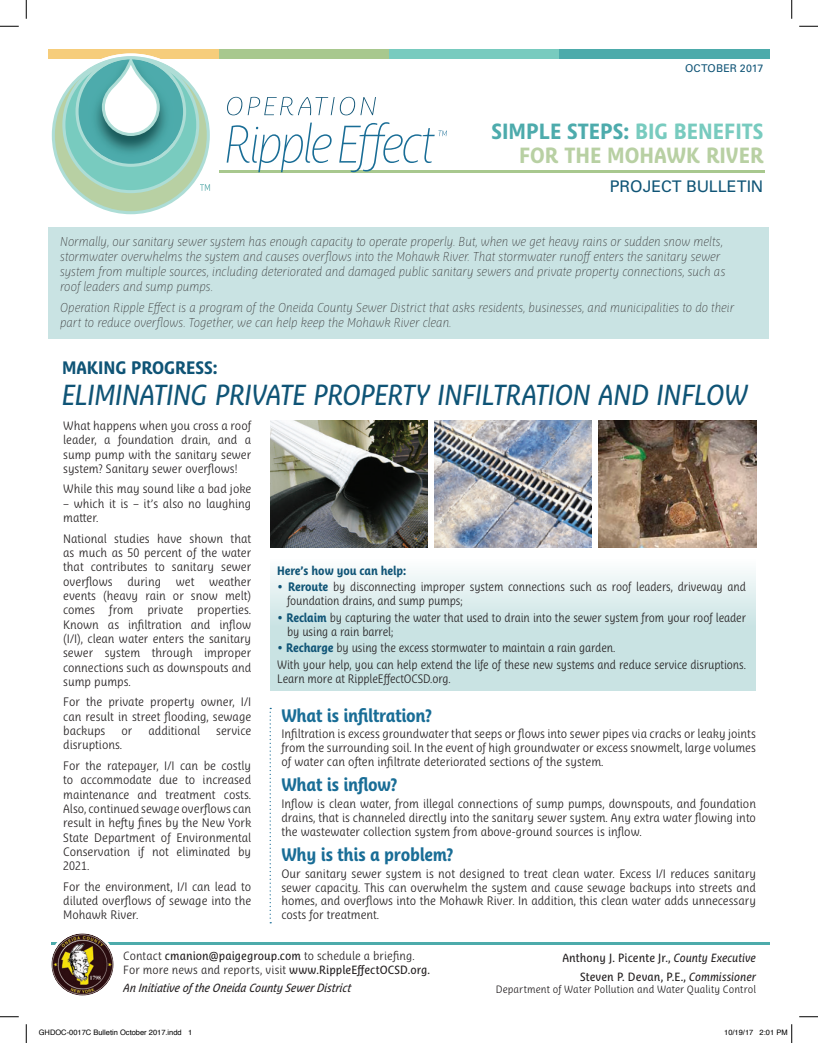
<style>
.page{position:relative;width:818px;height:1043px;background:#fff}
.page>*{position:absolute;margin:0;border:0;box-sizing:border-box;transform-origin:0 0}
.t1{font:italic 28.12px "Ayita Pro";letter-spacing:-.01em;color:#0f5476}
.t2{font:700 21.38px/24px "Ayita Pro";color:#b8d0a3;text-align:right}
.t3{font:700 17.5px "Ayita Pro";letter-spacing:-.015em;color:#196d96;scale:.96 1}
.t4{font:700 17.5px "Ayita Pro";letter-spacing:-.005em;color:#0f5476}
.t5{font:16px "Univers LT Std";letter-spacing:-.005em;color:#0f5476}
.t6{font:italic 100 12.5px/15px "Ayita Pro";color:#231f20}
.t7{font:300 11.88px/14.2px "Ayita Pro";color:#231f20;text-align:justify}
.t8{font:300 11.88px/13.8px "Ayita Pro";color:#231f20;scale:.95 1}
.t9{font:700 11.88px "Ayita Pro";letter-spacing:-.005em;color:#0f5476;scale:.95 1}
.t10{font:300 11.5px/13.9px "Ayita Pro";letter-spacing:.005em;color:#231f20}
.t11{font:11.5px "Ayita Pro";letter-spacing:.005em;color:#231f20}
.t12{font:italic 11.5px "Ayita Pro";color:#231f20}
.t13{font:10.62px "Univers LT Std";letter-spacing:.015em;color:#0f5476}
.t14{font:300 10.25px "Ayita Pro";letter-spacing:.01em;color:#231f20}
.t15{font:7.5px "Helvetica";color:#000}
.s1{color:#4dabac}
.s2{color:#78cbbf}
.s3{font-weight:700;color:#0f5476}
.s4{font-weight:400}
.s5{font-style:italic}
</style>
<div class="page">
<div style="left:270px;top:558px;width:486px;height:133px;background:linear-gradient(to bottom,#f2f8f8,#bbdcdc)"></div>
<div style="left:49px;top:227px;width:720px;height:111px;background:#c9e3e3"></div>
<div style="left:219px;top:49px;width:170px;height:9px;background:#a8c88e"></div>
<hr style="left:219px;top:170px;width:545px;height:2px;background:#a8c88e">
<div style="left:49px;top:49px;width:170px;height:9px;background:#f6cd7b"></div>
<div style="left:389px;top:49px;width:170px;height:9px;background:#78cbbf"></div>
<div style="left:559px;top:49px;width:210px;height:9px;background:#4dabab"></div>
<hr style="left:51px;top:942px;width:718px;height:3px;background:#4dabab">
<img style="left:111px;top:53px;width:40px;height:3px">
<svg style="left:52px;top:56px;width:158px;height:158px"></svg>
<svg style="left:226px;top:123px;width:105px;height:49px"></svg>
<svg style="left:339px;top:122px;width:108px;height:50px"></svg>
<svg style="left:227px;top:97px;width:15px;height:18px"></svg>
<svg style="left:248px;top:97px;width:86px;height:18px"></svg>
<svg style="left:340px;top:97px;width:36px;height:18px"></svg>
<img style="left:51px;top:933px;width:63px;height:62px;border-radius:31px">
<div style="left:49px;top:930px;width:67px;height:68px;border:3px solid #fff;border-radius:50%"></div>
<img style="left:434px;top:420px;width:157px;height:127px">
<img style="left:598px;top:420px;width:158px;height:127px">
<img style="left:270px;top:420px;width:157px;height:127px">
<svg style="left:269px;top:708px;width:2px;height:215px"></svg>
<svg style="left:0;top:25px;width:19px;height:2px"></svg>
<svg style="left:799px;top:25px;width:19px;height:2px"></svg>
<svg style="left:0;top:1016px;width:19px;height:1px"></svg>
<svg style="left:799px;top:1016px;width:19px;height:1px"></svg>
<svg style="left:25px;top:0;width:2px;height:19px"></svg>
<svg style="left:25px;top:1024px;width:2px;height:18px"></svg>
<svg style="left:791px;top:0;width:1px;height:19px"></svg>
<svg style="left:791px;top:1024px;width:1px;height:18px"></svg>
<p class="t13" style="left:685px;top:62px;width:80px">OCTOBER 2017</p>
<p class="t2" style="left:491px;top:119px;width:273px"><span class="s1">SIMPLE STEPS:</span> <span class="s2">BIG BENEFITS<br></span>FOR THE MOHAWK RIVER</p>
<p class="t5" style="left:609px;top:177px;width:155px">PROJECT BULLETIN</p>
<p class="t6" style="left:60px;top:234px;width:666px">Normally, our sanitary sewer system has enough capacity to operate properly. But, when we get heavy rains or sudden snow melts, stormwater overwhelms the system and causes overflows into the Mohawk River. That stormwater runoff enters the sanitary sewer system from multiple sources, including deteriorated and damaged public sanitary sewers and private property connections, such as roof leaders and sump pumps.</p>
<p class="t6" style="left:60px;top:299px;width:675px">Operation Ripple Effect is a program of the Oneida County Sewer District that asks residents, businesses, and municipalities to do their part to reduce overflows. Together, we can help keep the Mohawk River clean.</p>
<p class="t4" style="left:62px;top:357px;width:157px">MAKING PROGRESS:</p>
<p class="t1" style="left:62px;top:379px;width:687px">ELIMINATING PRIVATE PROPERTY INFILTRATION AND INFLOW</p>
<p class="t7" style="left:63px;top:418px;width:189px">What happens when you cross a roof leader, a foundation drain, and a sump pump with the sanitary sewer system? Sanitary sewer overflows!</p>
<p class="t7" style="left:63px;top:482px;width:189px">While this may sound like a bad joke</p>
<p class="t7" style="left:63px;top:496px;width:189px">– which it is – it’s also no laughing matter.</p>
<p class="t7" style="left:63px;top:531px;width:189px">National studies have shown that as much as 50 percent of the water that contributes to sanitary sewer overflows during wet weather events (heavy rain or snow melt) comes from private properties.<br>Known as infiltration and inflow (I/I), clean water enters the sanitary sewer system through improper connections such as downspouts and sump pumps.</p>
<p class="t7" style="left:63px;top:695px;width:189px">For the private property owner, I/I can result in street flooding, sewage backups</p>
<p class="t7" style="left:121px;top:723px;width:12px">or</p>
<p class="t7" style="left:148px;top:723px;width:53px">additional</p>
<p class="t7" style="left:216px;top:723px;width:36px">service</p>
<p class="t7" style="left:63px;top:738px;width:61px">disruptions.</p>
<p class="t7" style="left:63px;top:758px;width:189px">For the ratepayer, I/I can be costly to accommodate due to increased maintenance and treatment costs.<br>Also, continued sewage overflows can result in hefty fines by the New York State Department of Environmental Conservation if not eliminated by 2021.</p>
<p class="t7" style="left:63px;top:879px;width:189px">For the environment, I/I can lead to diluted overflows of sewage into the Mohawk River.</p>
<p class="t9" style="left:277px;top:563px;width:137px">Here’s how you can help:</p>
<p class="t8" style="left:287px;top:580px;width:484px;text-indent:-10px"><span class="s3">• Reroute</span> by disconnecting improper system connections such as roof leaders, driveway and foundation drains, and sump pumps;</p>
<p class="t8" style="left:287px;top:610px;width:484px;text-indent:-10px"><span class="s3">• Reclaim</span> by capturing the water that used to drain into the sewer system from your roof leader by using a rain barrel;</p>
<p class="t8" style="left:277px;top:641px;width:357px"><span class="s3">• Recharge</span> by using the excess stormwater to maintain a rain garden.</p>
<p class="t8" style="left:277px;top:657px;width:495px">With your help, you can help extend the life of these new systems and reduce service disruptions.<br>Learn more at RippleEffectOCSD.org.</p>
<p class="t3" style="left:281px;top:705px;width:158px">What is infiltration?</p>
<p class="t7" style="left:281px;top:727px;width:476px;line-height:13.8px">Infiltration is excess groundwater that seeps or flows into sewer pipes via cracks or leaky joints from the surrounding soil. In the event of high groundwater or excess snowmelt, large volumes of water can often infiltrate deteriorated sections of the system.</p>
<p class="t3" style="left:281px;top:774px;width:122px">What is inflow?</p>
<p class="t7" style="left:281px;top:796px;width:476px;line-height:13.8px">Inflow is clean water, from illegal connections of sump pumps, downspouts, and foundation drains, that is channeled directly into the sanitary sewer system. Any extra water flowing into the wastewater collection system from above-ground sources is inflow.</p>
<p class="t3" style="left:281px;top:844px;width:181px">Why is this a problem?</p>
<p class="t7" style="left:281px;top:866px;width:476px;line-height:13.8px">Our sanitary sewer system is not designed to treat clean water. Excess I/I reduces sanitary sewer capacity. This can overwhelm the system and cause sewage backups into streets and homes, and overflows into the Mohawk River. In addition, this clean water adds unnecessary costs for treatment.</p>
<p class="t10" style="left:123px;top:949px;width:308px">Contact <span class="s4">cmanion@paigegroup.com</span> to schedule a briefing.<br>For more news and reports, visit <span class="s4">www.RippleEffectOCSD.org.</span></p>
<p class="t12" style="left:123px;top:981px;width:231px">An Initiative of the Oneida County Sewer District</p>
<p class="t11" style="left:562px;top:950px;width:195px">Anthony J. Picente Jr., <span class="s5">County Executive</span></p>
<p class="t11" style="left:580px;top:970px;width:177px">Steven P. Devan, P.E., <span class="s5">Commissioner</span></p>
<p class="t14" style="left:495px;top:983px;width:262px">Department of Water Pollution and Water Quality Control</p>
<p class="t15" style="left:39px;top:1027px;width:155px">GHDOC-0017C Bulletin October 2017.indd 1</p>
<p class="t15" style="left:724px;top:1027px;width:65px">10/19/17 2:01 PM</p>
</div>
